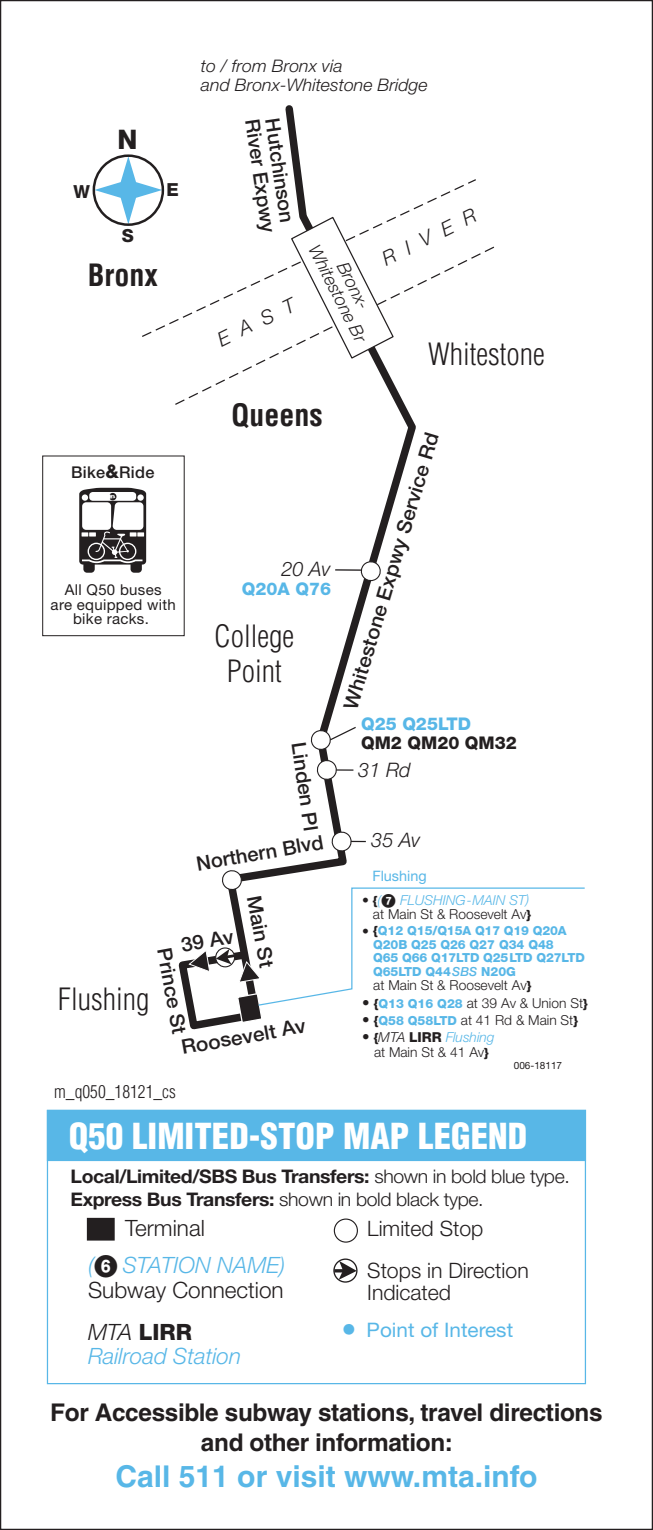
<style>
.page{position:relative;width:653px;height:1530px;background:#fff}
.page>*{position:absolute;margin:0;border:0;box-sizing:border-box;transform-origin:0 0}
.t1{font:900 condensed 35px "Helvetica";color:#fff}
.t2{font:300 condensed 30px/34.2px "Helvetica";color:#231f20;text-align:center}
.t3{font:700 30px "Helvetica LT Pro";color:#58b7e7}
.t4{font:700 condensed 30px "Helvetica";color:#231f20}
.t5{font:800 27px "Helvetica Neue";color:#231f20}
.t6{font:700 24.5px/29.2px "Helvetica LT Pro";letter-spacing:-.015em;color:#231f20;text-align:center}
.t7{font:italic 300 22.5px/23.8px "Helvetica Neue";color:#58b7e7}
.t8{font:300 22.5px "Helvetica Neue";color:#231f20}
.t9{font:300 21.25px/42.8px "Helvetica Neue";color:#231f20}
.t10{font:500 20px "Helvetica Neue";color:#231f20;scale:1.04 1}
.t11{font:500 20px "Helvetica Neue";color:#231f20}
.t12{font:italic 300 20px "Helvetica Neue";color:#231f20}
.t13{font:20px "Helvetica Neue";color:#58b7e7}
.t14{font:700 18.75px/22.5px "Helvetica Neue";letter-spacing:-.02em;color:#231f20}
.t15{font:800 18px "Helvetica Neue";color:#231f20}
.t16{font:800 18px "Helvetica Neue";color:#231f20;scale:.95 1}
.t17{font:italic 300 17.5px/17.5px "Helvetica Neue";color:#231f20;text-align:center}
.t18{font:800 17.5px "Helvetica Neue";color:#58b7e7}
.t19{font:300 condensed 17.5px "Helvetica";color:#231f20}
.t20{font:800 17.5px "Helvetica Neue";color:#231f20}
.t21{font:italic 300 17.25px/19.8px "Helvetica Neue";color:#231f20}
.t22{font:500 16.25px "Helvetica Neue";letter-spacing:.02em;color:#231f20}
.t23{font:15px/14.2px "Helvetica Neue";letter-spacing:.02em;color:#231f20;text-align:center}
.t24{font:14.5px "Helvetica Neue";color:#58b7e7}
.t25{font:300 13.75px/13.8px "Helvetica Neue";color:#231f20;text-align:right}
.t26{font:italic 13.75px "Helvetica Neue";color:#231f20}
.t27{font:800 12.5px/13.8px "Helvetica Neue";letter-spacing:-.01em;color:#58b7e7}
.t28{font:10px "Helvetica Neue";color:#231f20}
.s1{font-weight:800;font-size:18.75px}
.s2{font-style:italic;color:#58b7e7}
.s3{font-weight:800;font-size:12.5px}
.s4{font-weight:400;font-style:italic;font-size:13.75px;color:#231f20}
.s5{color:#231f20}
.s6{font-weight:500;font-style:italic}
.s7{font-weight:400;font-style:italic;font-size:15px}
.s8{font-weight:800;font-size:12.5px;color:#58b7e7}
.s9{font-style:italic}
.s10{font-weight:800}
.s11{font-weight:800;font-style:normal;font-size:12.5px}
.s12{font-weight:300;color:#58b7e7}
.s13{font-weight:300}
.s14{font-weight:800;font-style:normal;color:#231f20}
.s15{font-weight:800;font-size:30px}
</style>
<div class="page">
<svg style="left:278px;top:105px;width:138px;height:763px"></svg>
<svg style="left:142px;top:178px;width:334px;height:159px"></svg>
<svg style="left:174px;top:243px;width:321px;height:163px"></svg>
<svg style="left:290px;top:216px;width:104px;height:144px"></svg>
<svg style="left:335px;top:559px;width:48px;height:24px"></svg>
<hr style="left:327px;top:769px;width:26px;height:2px;background:#231f20">
<svg style="left:316px;top:758px;width:23px;height:24px"></svg>
<svg style="left:331px;top:829px;width:35px;height:25px"></svg>
<svg style="left:92px;top:154px;width:73px;height:73px"></svg>
<div style="left:47px;top:1110px;width:538px;height:50px;background:#58b7e7"></div>
<div style="left:47px;top:1110px;width:539px;height:51px;border:1px solid #58b7e7"></div>
<div style="left:88px;top:1219px;width:25px;height:20px;background:#231f20"></div>
<div style="left:87px;top:1218px;width:28px;height:23px;border:2px solid #231f20"></div>
<div style="left:334px;top:1219px;width:24px;height:24px;border:1px solid #231f20;border-radius:50%"></div>
<svg style="left:334px;top:1259px;width:23px;height:23px"></svg>
<div style="left:333px;top:1258px;width:24px;height:25px;border:1px solid #231f20;border-radius:50%"></div>
<svg style="left:334px;top:1261px;width:23px;height:19px"></svg>
<svg style="left:310px;top:726px;width:47px;height:26px"></svg>
<div style="left:42px;top:456px;width:142px;height:180px;border:1px solid #231f20"></div>
<svg style="left:79px;top:488px;width:67px;height:85px"></svg>
<svg style="left:178px;top:868px;width:407px;height:162px"></svg>
<h3 class="t5" style="left:118px;top:123px;width:22px">N</h3>
<h3 class="t16" style="left:74px;top:181px;width:19px">W</h3>
<h3 class="t15" style="left:166px;top:179px;width:14px">E</h3>
<h3 class="t15" style="left:122px;top:224px;width:14px">S</h3>
<h2 class="t4" style="left:88px;top:256px;width:71px">Bronx</h2>
<p class="t22" style="left:71px;top:462px;width:85px">Bike<span class="s1">&amp;</span>Ride</p>
<p class="t23" style="left:51px;top:583px;width:127px">All Q50 buses<br>are equipped with bike racks.</p>
<p class="t21" style="left:201px;top:55px;width:228px">to / from Bronx via<br>and Bronx-Whitestone Bridge</p>
<h3 class="t11" style="left:284px;top:117px;width:107px;rotate:82deg">Hutchinson</h3>
<h3 class="t11" style="left:264px;top:118px;width:116px;rotate:82deg">River Expwy</h3>
<h3 class="t12" style="left:213px;top:330px;width:85px;rotate:-26deg">EAST</h3>
<p class="t17" style="left:337px;top:234px;width:108px;rotate:63deg">Bronx-<br>Whitestone Br</p>
<h2 class="t4" style="left:231px;top:397px;width:93px">Queens</h2>
<h3 class="t12" style="left:378px;top:248px;width:103px;rotate:-26deg">RIVER</h3>
<h2 class="t2" style="left:428px;top:337px;width:118px">Whitestone</h2>
<h3 class="t12" style="left:281px;top:557px;width:51px">20 Av</h3>
<p class="t18" style="left:242px;top:579px;width:91px">Q20A Q76</p>
<h2 class="t2" style="left:214px;top:619px;width:81px">College<br>Point</h2>
<h3 class="t10" style="left:310px;top:740px;width:88px;rotate:82deg">Linden Pl</h3>
<h3 class="t11" style="left:194px;top:852px;width:130px;rotate:-10deg">Northern Blvd</h3>
<h3 class="t10" style="left:337px;top:705px;width:278px;rotate:-73deg">Whitestone Expwy Service Rd</h3>
<p class="t18" style="left:361px;top:714px;width:111px">Q25 Q25LTD</p>
<p class="t20" style="left:361px;top:732px;width:157px">QM2 QM20 QM32</p>
<h3 class="t12" style="left:358px;top:758px;width:54px">31 Rd</h3>
<h3 class="t12" style="left:371px;top:828px;width:51px">35 Av</h3>
<p class="t24" style="left:372px;top:868px;width:56px">Flushing</p>
<h2 class="t2" style="left:58px;top:981px;width:93px">Flushing</h2>
<h3 class="t10" style="left:266px;top:893px;width:72px;rotate:80deg">Main St</h3>
<h3 class="t10" style="left:179px;top:933px;width:52px;rotate:-10deg">39 Av</h3>
<h3 class="t10" style="left:176px;top:946px;width:85px;rotate:80deg">Prince St</h3>
<h3 class="t10" style="left:179px;top:1035px;width:122px;rotate:-10deg">Roosevelt Av</h3>
<p class="t19" style="left:54px;top:1081px;width:123px">m_q050_18121_cs</p>
<p class="t25" style="left:373px;top:893px;width:160px"><span class="s2">FLUSHING-MAIN ST)<br></span>at Main St &amp; Roosevelt Av<span class="s3">}</span></p>
<p class="t27" style="left:373px;top:923px;width:213px;text-indent:-11px"><span class="s4">•</span> <span class="s5">{</span>Q12 Q15/Q15A Q17 Q19 Q20A<br>Q20B Q25 Q26 Q27 Q34 Q48<br>Q65 Q66 Q17LTD Q25LTD Q27LTD<br>Q65LTD Q44<span class="s6">SBS</span> N20G</p>
<p class="t25" style="left:373px;top:978px;width:160px">at Main St &amp; Roosevelt Av<span class="s3">}</span></p>
<p class="t25" style="left:362px;top:996px;width:227px"><span class="s7">•</span> <span class="s3">{</span><span class="s8">Q13 Q16 Q28</span> at 39 Av &amp; Union St<span class="s3">}</span></p>
<p class="t25" style="left:362px;top:1013px;width:217px"><span class="s7">•</span> <span class="s3">{</span><span class="s8">Q58 Q58LTD</span> at 41 Rd &amp; Main St<span class="s3">}</span></p>
<p class="t25" style="left:362px;top:1029px;width:134px;line-height:15px;text-align:center"><span class="s7">•</span> <span class="s3">{</span><span class="s9">MTA</span> <span class="s10">LIRR</span> <span class="s2">Flushing </span>at Main St &amp; 41 Av<span class="s3">}</span></p>
<p class="t26" style="left:362px;top:892px;width:20px">• <span class="s11">{</span><span class="s12">(</span></p>
<p class="t28" style="left:513px;top:1059px;width:50px">006-18117</p>
<h1 class="t1" style="left:69px;top:1114px;width:460px">Q50 LIMITED-STOP MAP LEGEND</h1>
<h3 class="t14" style="left:71px;top:1165px;width:500px">Local/Limited/SBS Bus Transfers: <span class="s13">shown in bold blue type.<br></span>Express Bus Transfers: <span class="s13">shown in bold black type.</span></h3>
<h3 class="t8" style="left:125px;top:1215px;width:81px">Terminal</h3>
<h3 class="t7" style="left:88px;top:1253px;width:7px">(</h3>
<h3 class="t7" style="left:123px;top:1253px;width:164px">STATION NAME)</h3>
<h3 class="t8" style="left:88px;top:1276px;width:197px">Subway Connection</h3>
<h3 class="t9" style="left:367px;top:1206px;width:163px">Limited Stop<br>Stops in Direction</h3>
<h3 class="t9" style="left:367px;top:1270px;width:85px">Indicated</h3>
<h3 class="t7" style="left:88px;top:1320px;width:154px"><span class="s5">MTA</span> <span class="s14">LIRR<br></span>Railroad Station</h3>
<h3 class="t13" style="left:341px;top:1318px;width:173px"><span class="s15">•</span> Point of Interest</h3>
<h3 class="t6" style="left:50px;top:1398px;width:554px">For Accessible subway stations, travel directions and other information:</h3>
<h2 class="t3" style="left:115px;top:1458px;width:423px">Call 511 or visit www.mta.info</h2>
</div>
